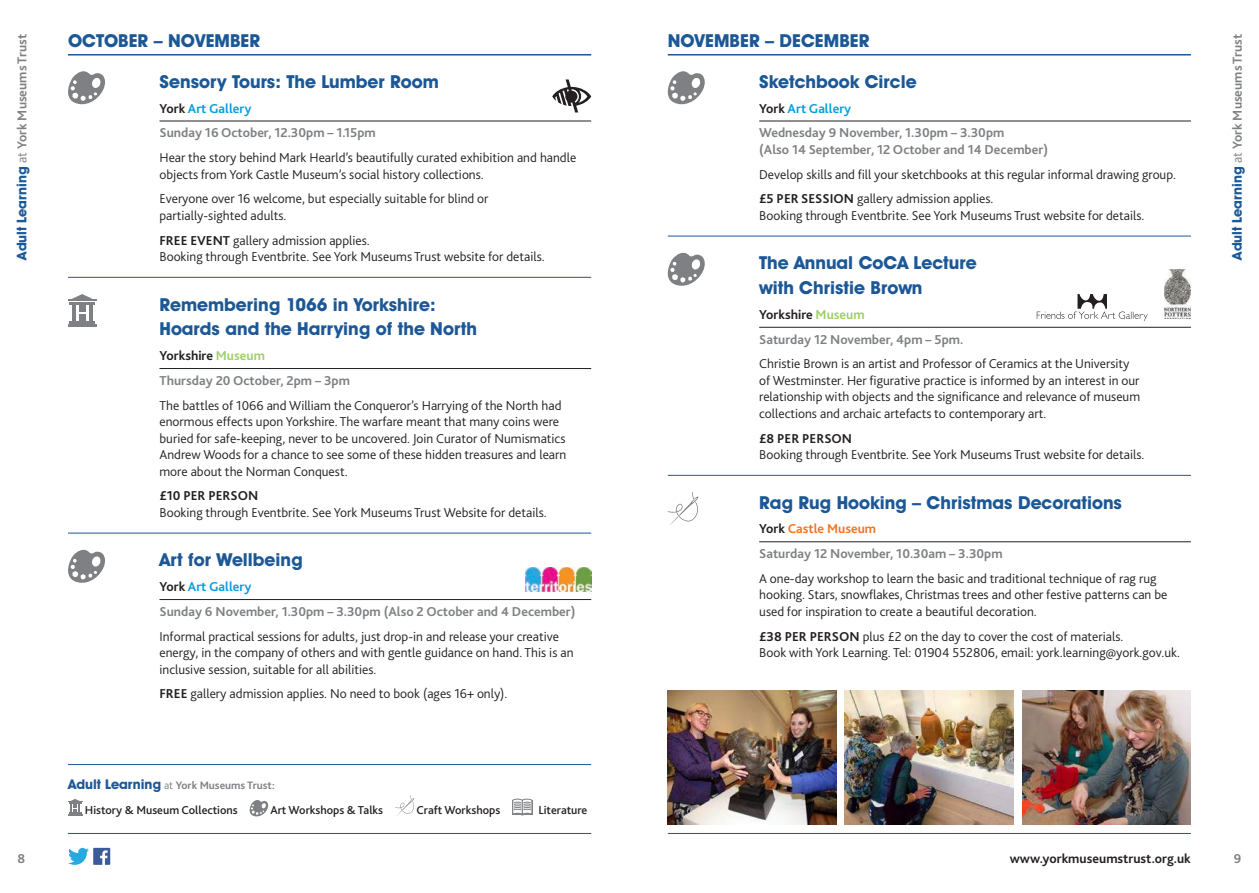
<style>
.page{position:relative;width:1259px;height:893px;background:#fff}
.page>*{position:absolute;margin:0;border:0;box-sizing:border-box;transform-origin:0 0}
.t1{font:700 18px/24.8px "Avant Garde IT Cby BT";color:#1c5896}
.t2{font:300 13.5px/16.5px "Bliss 2";color:#231f20}
.t3{font:700 13.5px/24.8px "Bliss 2";color:#7e8083}
.t4{font:700 13.5px "Bliss 2";color:#231f20}
.t5{font:500 12px "Bliss 2";color:#231f20}
.t6{font:700 11.25px "Bliss 2";color:#7e8083}
.s1{font-family:"Avant Garde IT Cby BT";color:#1c5896}
.s2{font-weight:300}
.s3{color:#231f20}
.s4{color:#069ddc}
.s5{font-weight:700}
.s6{color:#9fce66}
.s7{font-family:"Avant Garde IT Cby BT";font-size:13.5px;color:#1c5896}
.s8{color:#f47321}
</style>
<div class="page">
<hr style="left:68px;top:833px;width:523px;height:1px;background:#1c5896">
<hr style="left:668px;top:833px;width:523px;height:1px;background:#1c5896">
<hr style="left:68px;top:54px;width:523px;height:1px;background:#1c5896">
<hr style="left:159px;top:121px;width:432px;height:1px;background:#231f20">
<hr style="left:68px;top:277px;width:523px;height:1px;background:#1c5896">
<hr style="left:159px;top:368px;width:432px;height:1px;background:#231f20">
<hr style="left:68px;top:533px;width:523px;height:1px;background:#1c5896">
<hr style="left:159px;top:599px;width:432px;height:1px;background:#231f20">
<svg style="left:68px;top:848px;width:42px;height:17px"></svg>
<hr style="left:668px;top:54px;width:523px;height:1px;background:#1c5896">
<hr style="left:759px;top:121px;width:432px;height:1px;background:#231f20">
<hr style="left:668px;top:236px;width:523px;height:1px;background:#1c5896">
<hr style="left:759px;top:327px;width:432px;height:1px;background:#231f20">
<hr style="left:668px;top:475px;width:523px;height:1px;background:#1c5896">
<hr style="left:759px;top:541px;width:432px;height:1px;background:#231f20">
<hr style="left:68px;top:55px;width:523px;height:1px;background:#1c5896">
<hr style="left:668px;top:55px;width:523px;height:1px;background:#1c5896">
<hr style="left:69px;top:322px;width:26px;height:2px;background:#7e8083">
<hr style="left:68px;top:325px;width:28px;height:2px;background:#7e8083">
<hr style="left:72px;top:305px;width:3px;height:16px;background:#7e8083">
<hr style="left:89px;top:305px;width:4px;height:16px;background:#7e8083">
<div style="left:79px;top:314px;width:6px;height:7px;background:#7e8083"></div>
<svg style="left:68px;top:294px;width:28px;height:17px"></svg>
<svg style="left:68px;top:550px;width:37px;height:33px"></svg>
<svg style="left:668px;top:253px;width:37px;height:33px"></svg>
<svg style="left:668px;top:71px;width:37px;height:33px"></svg>
<svg style="left:68px;top:799px;width:14px;height:16px"></svg>
<svg style="left:250px;top:800px;width:18px;height:16px"></svg>
<svg style="left:395px;top:795px;width:19px;height:21px"></svg>
<svg style="left:512px;top:799px;width:20px;height:16px"></svg>
<hr style="left:68px;top:764px;width:523px;height:1px;background:#1c5896">
<img style="left:668px;top:690px;width:168px;height:135px">
<img style="left:1022px;top:690px;width:169px;height:135px">
<img style="left:845px;top:690px;width:168px;height:135px">
<svg style="left:68px;top:71px;width:37px;height:33px"></svg>
<svg style="left:668px;top:492px;width:30px;height:33px"></svg>
<img style="left:525px;top:567px;width:66px;height:24px">
<svg style="left:552px;top:80px;width:39px;height:32px"></svg>
<svg style="left:1036px;top:294px;width:111px;height:27px"></svg>
<img style="left:1164px;top:269px;width:27px;height:50px">
<p class="t3" style="left:10px;top:260px;width:227px;rotate:-90deg"><span class="s1">Adult Learning</span> <span class="s2">at</span> York Museums Trust</p>
<h1 class="t1" style="left:68px;top:28px;width:194px">OCTOBER – NOVEMBER</h1>
<h1 class="t1" style="left:668px;top:28px;width:203px">NOVEMBER – DECEMBER</h1>
<h1 class="t1" style="left:159px;top:69px;width:281px">Sensory Tours: The Lumber Room</h1>
<p class="t3" style="left:159px;top:96px;width:218px"><span class="s3">York</span> <span class="s4">Art Gallery<br></span>Sunday 16 October, 12.30pm – 1.15pm</p>
<p class="t2" style="left:159px;top:149px;width:418px">Hear the story behind Mark Hearld’s beautifully curated exhibition and handle objects from York Castle Museum’s social history collections.</p>
<p class="t2" style="left:159px;top:191px;width:330px">Everyone over 16 welcome, but especially suitable for blind or partially-sighted adults.</p>
<p class="t2" style="left:159px;top:232px;width:387px"><span class="s5">FREE EVENT</span> gallery admission applies.<br>Booking through Eventbrite. See York Museums Trust website for details.</p>
<h1 class="t1" style="left:159px;top:292px;width:319px">Remembering 1066 in Yorkshire:<br>Hoards and the Harrying of the North</h1>
<p class="t3" style="left:159px;top:343px;width:192px"><span class="s3">Yorkshire</span> <span class="s6">Museum<br></span>Thursday 20 October, 2pm – 3pm</p>
<p class="t2" style="left:159px;top:397px;width:408px">The battles of 1066 and William the Conqueror’s Harrying of the North had enormous effects upon Yorkshire. The warfare meant that many coins were buried for safe-keeping, never to be uncovered. Join Curator of Numismatics Andrew Woods for a chance to see some of these hidden treasures and learn more about the Norman Conquest.</p>
<p class="t4" style="left:159px;top:487px;width:100px">£10 PER PERSON</p>
<p class="t2" style="left:159px;top:504px;width:389px">Booking through Eventbrite. See York Museums Trust Website for details.</p>
<h1 class="t1" style="left:159px;top:547px;width:145px">Art for Wellbeing</h1>
<p class="t3" style="left:159px;top:574px;width:417px"><span class="s3">York</span> <span class="s4">Art Gallery<br></span>Sunday 6 November, 1.30pm – 3.30pm (Also 2 October and 4 December)</p>
<p class="t2" style="left:159px;top:628px;width:415px">Informal practical sessions for adults, just drop-in and release your creative energy, in the company of others and with gentle guidance on hand. This is an inclusive session, suitable for all abilities.</p>
<p class="t2" style="left:159px;top:686px;width:349px"><span class="s5">FREE</span> gallery admission applies. No need to book (ages 16+ only).</p>
<p class="t6" style="left:68px;top:778px;width:208px"><span class="s7">Adult Learning</span> <span class="s2">at</span> York Museums Trust:</p>
<p class="t5" style="left:85px;top:802px;width:154px">History &amp; Museum Collections</p>
<p class="t5" style="left:270px;top:802px;width:114px">Art Workshops &amp; Talks</p>
<p class="t5" style="left:416px;top:802px;width:85px">Craft Workshops</p>
<p class="t5" style="left:538px;top:802px;width:50px">Literature</p>
<h1 class="t1" style="left:759px;top:69px;width:159px">Sketchbook Circle</h1>
<p class="t3" style="left:759px;top:96px;width:247px"><span class="s3">York</span> <span class="s4">Art Gallery<br></span>Wednesday 9 November, 1.30pm – 3.30pm</p>
<p class="t3" style="left:759px;top:137px;width:290px">(Also 14 September, 12 October and 14 December)</p>
<p class="t2" style="left:759px;top:162px;width:418px;line-height:24.8px">Develop skills and fill your sketchbooks at this regular informal drawing group. <span class="s5">£5 PER SESSION</span> gallery admission applies.</p>
<p class="t2" style="left:759px;top:207px;width:387px">Booking through Eventbrite. See York Museums Trust website for details.</p>
<h1 class="t1" style="left:759px;top:250px;width:219px">The Annual CoCA Lecture with Christie Brown</h1>
<p class="t3" style="left:759px;top:302px;width:205px"><span class="s3">Yorkshire</span> <span class="s6">Museum<br></span>Saturday 12 November, 4pm – 5pm.</p>
<p class="t2" style="left:759px;top:356px;width:382px">Christie Brown is an artist and Professor of Ceramics at the University of Westminster. Her figurative practice is informed by an interest in our relationship with objects and the significance and relevance of museum collections and archaic artefacts to contemporary art.</p>
<p class="t4" style="left:759px;top:430px;width:94px">£8 PER PERSON</p>
<p class="t2" style="left:759px;top:446px;width:387px">Booking through Eventbrite. See York Museums Trust website for details.</p>
<h1 class="t1" style="left:759px;top:490px;width:364px">Rag Rug Hooking – Christmas Decorations</h1>
<p class="t3" style="left:759px;top:516px;width:245px"><span class="s3">York</span> <span class="s8">Castle Museum<br></span>Saturday 12 November, 10.30am – 3.30pm</p>
<p class="t2" style="left:759px;top:570px;width:410px">A one-day workshop to learn the basic and traditional technique of rag rug hooking. Stars, snowflakes, Christmas trees and other festive patterns can be used for inspiration to create a beautiful decoration.</p>
<p class="t2" style="left:759px;top:628px;width:422px"><span class="s5">£38 PER PERSON</span> plus £2 on the day to cover the cost of materials.<br>Book with York Learning. Tel: 01904 552806, email: york.learning@york.gov.uk.</p>
<p class="t3" style="left:1225px;top:260px;width:227px;rotate:-90deg"><span class="s1">Adult Learning</span> <span class="s2">at</span> York Museums Trust</p>
<p class="t4" style="left:1010px;top:850px;width:183px">www.yorkmuseumstrust.org.uk</p>
<p class="t3" style="left:17px;top:846px;width:9px">8</p>
<p class="t3" style="left:1234px;top:846px;width:9px">9</p>
</div>
